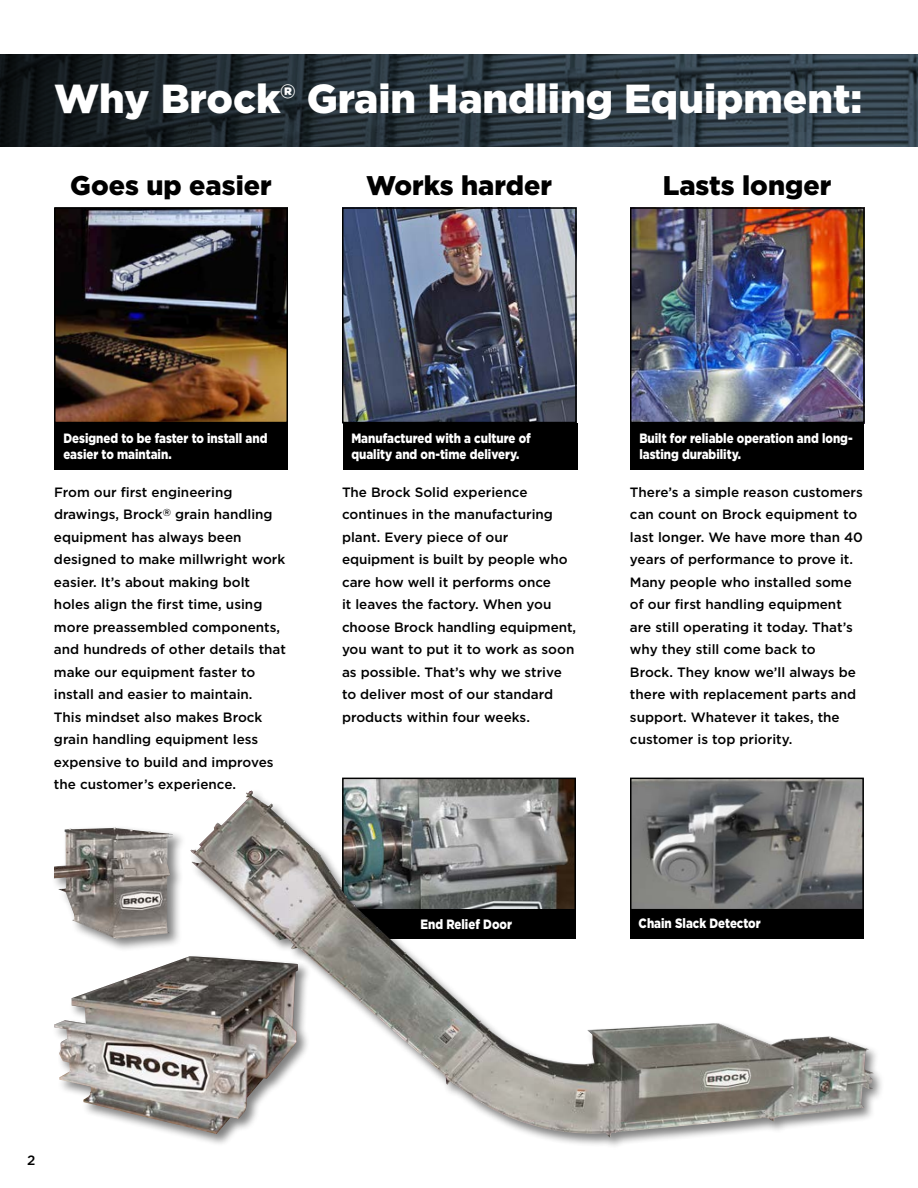
<style>
.page{position:relative;width:918px;height:1188px;background:#fff}
.page>*{position:absolute;margin:0;border:0;box-sizing:border-box;transform-origin:0 0}
.t1{font:900 40.5px "Gotham";color:#fff}
.t2{font:900 27px "Gotham";color:#000}
.t3{font:500 13.5px/22.5px "Gotham";color:#000}
.t4{font:900 13.5px/16.5px "Gotham";color:#fff;scale:.85 1}
</style>
<div class="page">
<svg style="left:0;top:54px;width:918px;height:92px;background:#27323a"></svg>
<img style="left:57px;top:210px;width:228px;height:210px">
<div style="left:54px;top:207px;width:234px;height:216px;border:2px solid #000"></div>
<div style="left:55px;top:423px;width:233px;height:47px;background:#000"></div>
<img style="left:345px;top:210px;width:229px;height:210px">
<div style="left:342px;top:207px;width:235px;height:216px;border:2px solid #000"></div>
<div style="left:343px;top:423px;width:234px;height:47px;background:#000"></div>
<img style="left:633px;top:210px;width:229px;height:210px">
<div style="left:630px;top:207px;width:235px;height:216px;border:2px solid #000"></div>
<div style="left:631px;top:423px;width:233px;height:47px;background:#000"></div>
<img style="left:633px;top:781px;width:228px;height:7px">
<div style="left:630px;top:778px;width:234px;height:132px;border:2px solid #000"></div>
<img style="left:345px;top:781px;width:228px;height:7px">
<div style="left:342px;top:778px;width:234px;height:137px;border:2px solid #000"></div>
<img style="left:54px;top:957px;width:134px;height:177px">
<div style="left:188px;top:788px;width:698px;height:362px;background:#000;opacity:.5"></div>
<img style="left:190px;top:790px;width:684px;height:347px">
<div style="left:51px;top:825px;width:136px;height:127px;background:#000;opacity:.5"></div>
<img style="left:54px;top:827px;width:119px;height:112px">
<h1 class="t1" style="left:54px;top:71px;width:810px">Why Brock® Grain Handling Equipment:</h1>
<h2 class="t2" style="left:70px;top:167px;width:203px">Goes up easier</h2>
<h2 class="t2" style="left:366px;top:167px;width:187px">Works harder</h2>
<h2 class="t2" style="left:663px;top:167px;width:170px">Lasts longer</h2>
<p class="t4" style="left:63px;top:430px;width:242px">Designed to be faster to install and easier to maintain.</p>
<p class="t3" style="left:54px;top:481px;width:234px">From our first engineering drawings, Brock<sup>®</sup> grain handling equipment has always been designed to make millwright work easier. It’s about making bolt holes align the first time, using more preassembled components, and hundreds of other details that make our equipment faster to install and easier to maintain.<br>This mindset also makes Brock grain handling equipment less expensive to build and improves the customer’s experience.</p>
<p class="t4" style="left:351px;top:430px;width:213px">Manufactured with a culture of quality and on-time delivery.</p>
<p class="t4" style="left:639px;top:430px;width:253px">Built for reliable operation and long&shy;lasting durability.</p>
<p class="t3" style="left:342px;top:481px;width:236px">The Brock Solid experience continues in the manufacturing plant. Every piece of our equipment is built by people who care how well it performs once<br>it leaves the factory. When you choose Brock handling equipment, you want to put it to work as soon as possible. That’s why we strive to deliver most of our standard products within four weeks.</p>
<p class="t3" style="left:630px;top:481px;width:235px">There’s a simple reason customers can count on Brock equipment to last longer. We have more than 40 years of performance to prove it.<br>Many people who installed some of our first handling equipment are still operating it today. That’s why they still come back to<br>Brock. They know we’ll always be there with replacement parts and support. Whatever it takes, the customer is top priority.</p>
<p class="t4" style="left:421px;top:916px;width:109px">End Relief Door</p>
<p class="t4" style="left:639px;top:915px;width:145px">Chain Slack Detector</p>
<p class="t3" style="left:27px;top:1148px;width:10px">2</p>
</div>
